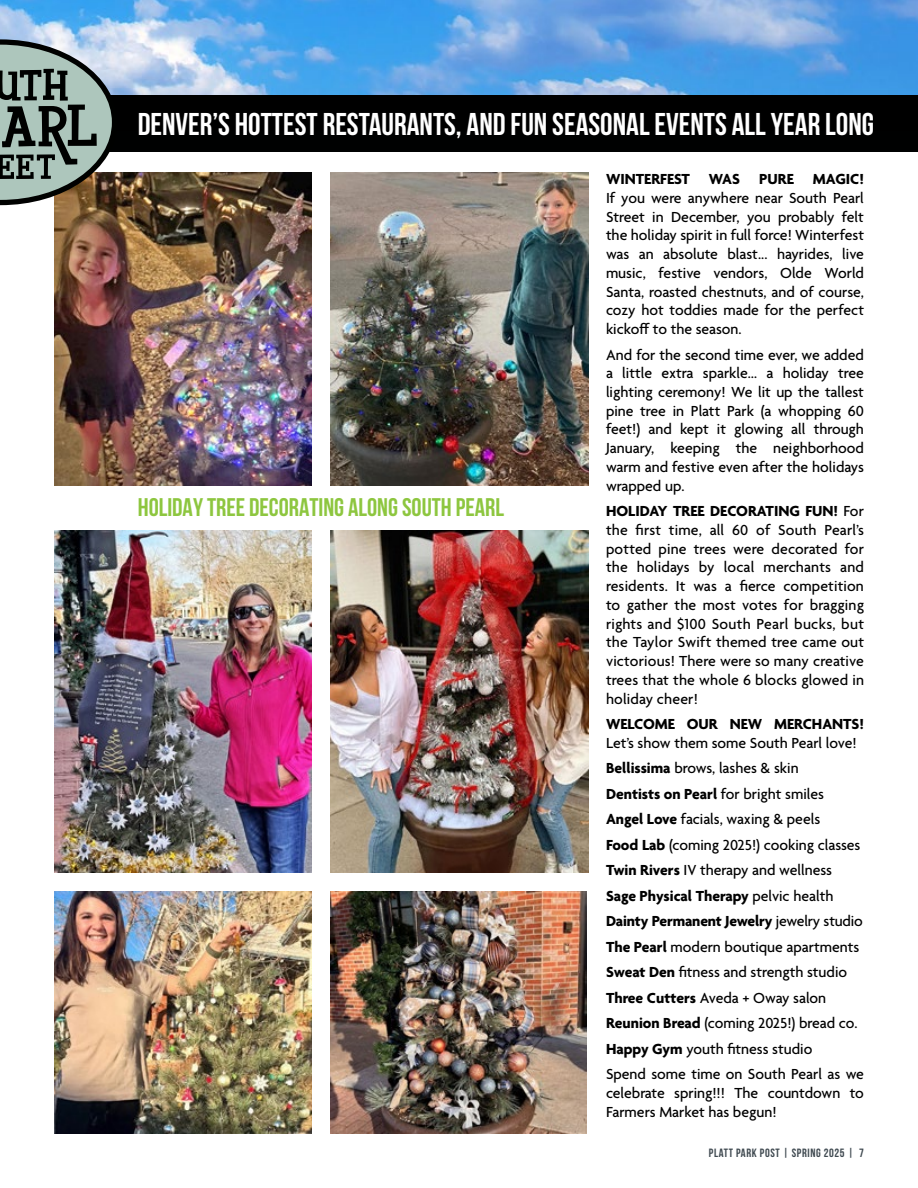
<style>
.page{position:relative;width:918px;height:1188px;background:#fff}
.page>*{position:absolute;margin:0;border:0;box-sizing:border-box;transform-origin:0 0}
.t1{font:700 31.5px "Bebas Neue";color:#fff}
.t2{font:700 25.5px "Bebas Neue";color:#8dc63f}
.t3{font:500 15.75px/18.8px "Agenda";color:#000;text-align:justify}
.t4{font:700 15.75px "Agenda";color:#000}
.t5{font:12px "Bebas Neue";letter-spacing:.05em;color:#3e484f}
.s1{font-weight:700}
</style>
<div class="page">
<img style="left:0;top:0;width:918px;height:95px">
<div style="left:0;top:95px;width:918px;height:56px;background:#000101"></div>
<img style="left:330px;top:173px;width:258px;height:313px">
<img style="left:54px;top:892px;width:258px;height:242px">
<img style="left:330px;top:892px;width:256px;height:242px">
<img style="left:54px;top:173px;width:258px;height:313px">
<img style="left:330px;top:530px;width:258px;height:343px">
<img style="left:54px;top:530px;width:258px;height:343px">
<svg style="left:0;top:24px;width:117px;height:181px;background:#818f8c"></svg>
<h1 class="t1" style="left:138px;top:106px;width:738px">DENVER’S HOTTEST RESTAURANTS, AND FUN SEASONAL EVENTS ALL YEAR LONG</h1>
<p class="t4" style="left:606px;top:171px;width:259px">WINTERFEST WAS PURE MAGIC!</p>
<p class="t3" style="left:606px;top:189px;width:260px">If you were anywhere near South Pearl Street in December, you probably felt the holiday spirit in full force! Winterfest was an absolute blast... hayrides, live music, festive vendors, Olde World Santa, roasted chestnuts, and of course, cozy hot toddies made for the perfect kickoff to the season.</p>
<p class="t3" style="left:606px;top:346px;width:260px">And for the second time ever, we added a little extra sparkle… a holiday tree lighting ceremony! We lit up the tallest pine tree in Platt Park (a whopping 60 feet!) and kept it glowing all through January, keeping the neighborhood warm and festive even after the holidays wrapped up.</p>
<p class="t3" style="left:606px;top:503px;width:260px"><span class="s1">HOLIDAY TREE DECORATING FUN!</span> For the first time, all 60 of South Pearl’s potted pine trees were decorated for the holidays by local merchants and residents. It was a fierce competition to gather the most votes for bragging rights and $100 South Pearl bucks, but the Taylor Swift themed tree came out victorious! There were so many creative trees that the whole 6 blocks glowed in holiday cheer!</p>
<p class="t4" style="left:606px;top:716px;width:260px">WELCOME OUR NEW MERCHANTS!</p>
<p class="t3" style="left:606px;top:731px;width:259px;line-height:25.5px;text-align:left">Let’s show them some South Pearl love!<br><span class="s1">Bellissima</span> brows, lashes &amp; skin<br><span class="s1">Dentists on Pearl</span> for bright smiles <span class="s1">Angel Love</span> facials, waxing &amp; peels<br><span class="s1">Food Lab</span> (coming 2025!) cooking classes <span class="s1">Twin Rivers</span> IV therapy and wellness <span class="s1">Sage Physical Therapy</span> pelvic health <span class="s1">Dainty Permanent Jewelry</span> jewelry studio <span class="s1">The Pearl</span> modern boutique apartments <span class="s1">Sweat Den</span> fitness and strength studio <span class="s1">Three Cutters</span> Aveda + Oway salon <span class="s1">Reunion Bread</span> (coming 2025!) bread co.<br><span class="s1">Happy Gym</span> youth fitness studio<br>Spend some time on South Pearl as we</p>
<p class="t3" style="left:606px;top:1085px;width:260px">celebrate spring!!! The countdown to<br>Farmers Market has begun!</p>
<h2 class="t2" style="left:138px;top:493px;width:368px">HOLIDAY TREE DECORATING ALONG SOUTH PEARL</h2>
<p class="t5" style="left:709px;top:1146px;width:157px">PLATT PARK POST | SPRING 2025 | 7</p>
</div>
